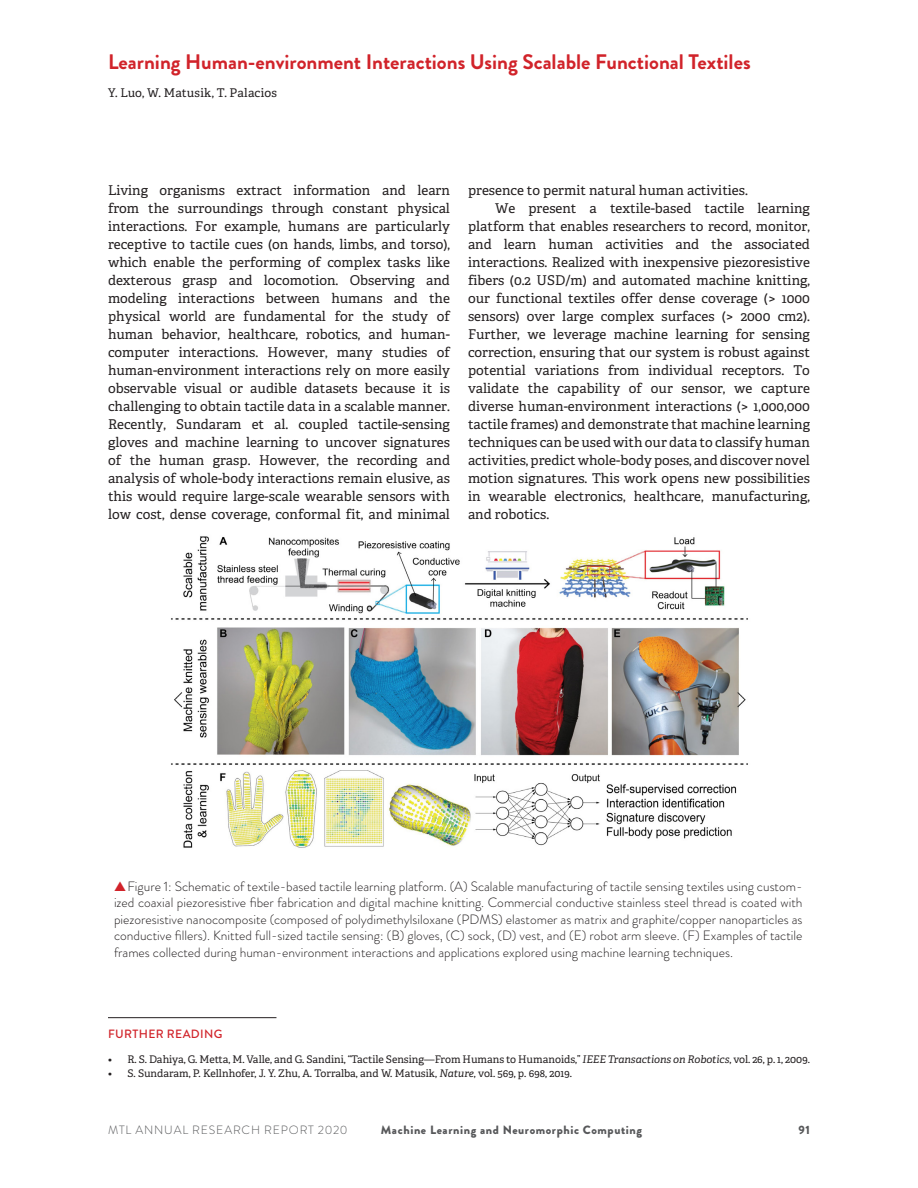
<style>
.page{position:relative;width:918px;height:1188px;background:#fff}
.page>*{position:absolute;margin:0;border:0;box-sizing:border-box;transform-origin:0 0}
.t1{font:700 21px "Brandon Grotesque";color:#d1232a}
.Paragraph_2{font:13.5px/18px "Adelle Basic";color:#231f20;text-align:justify}
.t2{font:300 13.5px/16.5px "Brandon Grotesque";color:#231f20;text-align:justify}
.t3{font:900 12px "Brandon Grotesque";letter-spacing:.05em;color:#57585a}
.t4{font:300 12px "Brandon Grotesque";letter-spacing:.07em;color:#57585a}
.Authors{font:12px "Adelle Basic";letter-spacing:.01em;color:#231f20}
.Reference_Head{font:500 12px "Brandon Grotesque";letter-spacing:.03em;color:#d1232a}
.t5{font:10.5px "Adelle Basic";color:#231f20}
.s1{color:#d1232a}
.s2{font-style:italic}
</style>
<div class="page">
<hr style="left:108px;top:1017px;width:168px;height:1px;background:#231f20">
<img style="left:171px;top:536px;width:577px;height:312px">
<p class="t1" style="left:108px;top:47px;width:644px">Learning Human-environment Interactions Using Scalable Functional Textiles</p>
<p class="Authors" style="left:108px;top:86px;width:170px">Y. Luo, W. Matusik, T. Palacios</p>
<p class="Paragraph_2" style="left:108px;top:181px;width:344px">Living organisms extract information and learn from the surroundings through constant physical interactions. For example, humans are particularly receptive to tactile cues (on hands, limbs, and torso), which enable the performing of complex tasks like dexterous grasp and locomotion. Observing and modeling interactions between humans and the physical world are fundamental for the study of human behavior, healthcare, robotics, and human&shy;computer interactions. However, many studies of human-environment interactions rely on more easily observable visual or audible datasets because it is challenging to obtain tactile data in a scalable manner.<br>Recently, Sundaram et al. coupled tactile-sensing gloves and machine learning to uncover signatures of the human grasp. However, the recording and analysis of whole-body interactions remain elusive, as this would require large-scale wearable sensors with low cost, dense coverage, conformal fit, and minimal</p>
<p class="Paragraph_2" style="left:468px;top:181px;width:281px">presence to permit natural human activities.</p>
<p class="Paragraph_2" style="left:468px;top:199px;width:344px;text-indent:27px">We present a textile-based tactile learning platform that enables researchers to record, monitor, and learn human activities and the associated interactions. Realized with inexpensive piezoresistive fibers (0.2 USD/m) and automated machine knitting, our functional textiles offer dense coverage (&gt; 1000 sensors) over large complex surfaces (&gt; 2000 cm2).<br>Further, we leverage machine learning for sensing correction, ensuring that our system is robust against potential variations from individual receptors. To validate the capability of our sensor, we capture diverse human-environment interactions (&gt; 1,000,000 tactile frames) and demonstrate that machine learning techniques can be used with our data to classify human activities, predict whole-body poses, and discover novel motion signatures. This work opens new possibilities in wearable electronics, healthcare, manufacturing, and robotics.</p>
<p class="t2" style="left:114px;top:878px;width:690px"><span class="s1">▲</span>Figure 1: Schematic of textile-based tactile learning platform. (A) Scalable manufacturing of tactile sensing textiles using custom&shy;ized coaxial piezoresistive fiber fabrication and digital machine knitting. Commercial conductive stainless steel thread is coated with piezoresistive nanocomposite (composed of polydimethylsiloxane (PDMS) elastomer as matrix and graphite/copper nanoparticles as conductive fillers). Knitted full-sized tactile sensing: (B) gloves, (C) sock, (D) vest, and (E) robot arm sleeve. (F) Examples of tactile frames collected during human-environment interactions and applications explored using machine learning techniques.</p>
<p class="Reference_Head" style="left:108px;top:1025px;width:116px">FURTHER READING</p>
<p class="t5" style="left:108px;top:1053px;width:703px">• R. S. Dahiya, G. Metta, M. Valle, and G. Sandini, “Tactile Sensing—From Humans to Humanoids,” <span class="s2">IEEE Transactions on Robotics</span>, vol. 26, p. 1, 2009.</p>
<p class="t5" style="left:108px;top:1066px;width:465px">• S. Sundaram, P. Kellnhofer, J. Y. Zhu, A. Torralba, and W. Matusik, <span class="s2">Nature</span>, vol. 569, p. 698, 2019.</p>
<p class="t4" style="left:108px;top:1122px;width:241px">MTL ANNUAL RESEARCH REPORT 2020</p>
<p class="t3" style="left:381px;top:1121px;width:262px">Machine Learning and Neuromorphic Computing</p>
<p class="t3" style="left:799px;top:1121px;width:13px">91</p>
</div>
